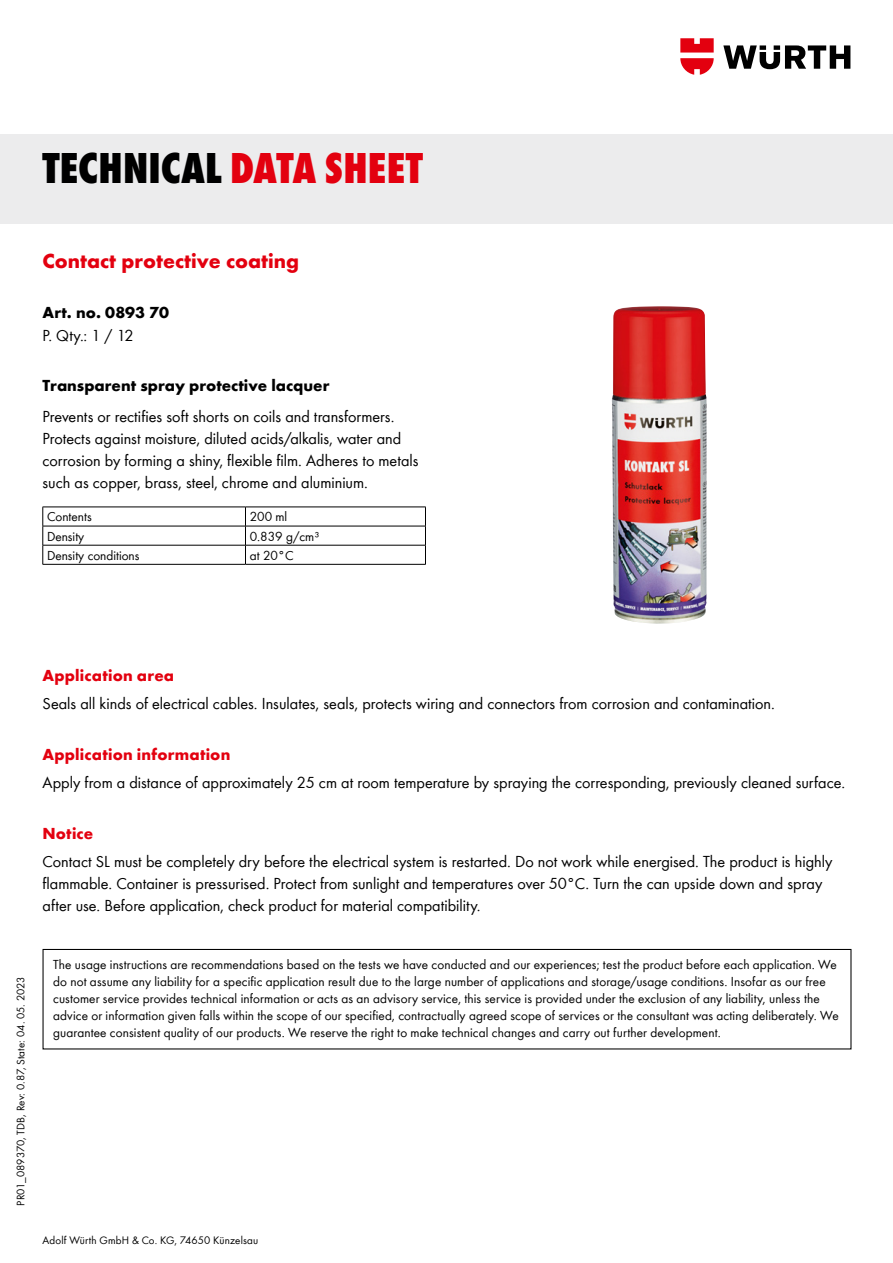
<style>
.page{position:relative;width:893px;height:1263px;background:#fff}
.page>*{position:absolute;margin:0;border:0;box-sizing:border-box;transform-origin:0 0}
.t1{font:800 condensed 45px "Wuerth Global";letter-spacing:.005em;color:#000}
.t2{font:700 21px "Wuerth Global";color:#e3000f}
.t3{font:16.5px/21.8px "Wuerth Global";color:#000}
.t4{font:700 16.5px "Wuerth Global";color:#000}
.t5{font:700 16.5px "Wuerth Global";letter-spacing:.01em;color:#e3000f}
.t6{font:13.5px/17px "Wuerth Global";letter-spacing:.01em;color:#000}
.t7{font:11.25px "Wuerth Global";letter-spacing:.015em;color:#000}
.s1{color:#e3000f}
</style>
<div class="page">
<svg style="left:723px;top:45px;width:127px;height:24px"></svg>
<svg style="left:680px;top:38px;width:34px;height:37px"></svg>
<div style="left:0;top:134px;width:893px;height:89px;background:#ececed"></div>
<hr style="left:43px;top:507px;width:202px;height:1px;background:#000">
<hr style="left:245px;top:507px;width:181px;height:1px;background:#000">
<hr style="left:43px;top:526px;width:202px;height:1px;background:#000">
<hr style="left:245px;top:526px;width:181px;height:1px;background:#000">
<hr style="left:43px;top:545px;width:202px;height:1px;background:#000">
<svg style="left:43px;top:507px;width:1px;height:57px"></svg>
<hr style="left:43px;top:564px;width:202px;height:1px;background:#000">
<hr style="left:245px;top:545px;width:181px;height:1px;background:#000">
<svg style="left:245px;top:507px;width:1px;height:57px"></svg>
<svg style="left:425px;top:507px;width:1px;height:57px"></svg>
<hr style="left:245px;top:564px;width:181px;height:1px;background:#000">
<div style="left:43px;top:949px;width:808px;height:100px;border:1px solid #000"></div>
<img style="left:612px;top:306px;width:95px;height:318px">
<h1 class="t1" style="left:43px;top:141px;width:382px">TECHNICAL <span class="s1">DATA SHEET</span></h1>
<p class="t2" style="left:43px;top:248px;width:258px">Contact protective coating</p>
<p class="t4" style="left:43px;top:303px;width:128px">Art. no. 0893 70</p>
<p class="t3" style="left:43px;top:324px;width:93px">P. Qty.: 1 / 12</p>
<p class="t4" style="left:43px;top:376px;width:288px">Transparent spray protective lacquer</p>
<p class="t3" style="left:43px;top:406px;width:377px">Prevents or rectifies soft shorts on coils and transformers.<br>Protects against moisture, diluted acids/alkalis, water and corrosion by forming a shiny, flexible film. Adheres to metals such as copper, brass, steel, chrome and aluminium.</p>
<p class="t6" style="left:47px;top:508px;width:46px">Contents</p>
<p class="t6" style="left:250px;top:508px;width:39px">200 ml</p>
<p class="t6" style="left:47px;top:527px;width:39px">Density</p>
<p class="t6" style="left:250px;top:527px;width:71px">0.839 g/cm³</p>
<p class="t6" style="left:47px;top:546px;width:94px">Density conditions</p>
<p class="t6" style="left:250px;top:546px;width:46px">at 20°C</p>
<p class="t5" style="left:43px;top:665px;width:133px">Application area</p>
<p class="t3" style="left:43px;top:693px;width:734px">Seals all kinds of electrical cables. Insulates, seals, protects wiring and connectors from corrosion and contamination.</p>
<p class="t5" style="left:43px;top:744px;width:189px">Application information</p>
<p class="t3" style="left:43px;top:772px;width:804px">Apply from a distance of approximately 25 cm at room temperature by spraying the corresponding, previously cleaned surface.</p>
<p class="t5" style="left:43px;top:823px;width:52px">Notice</p>
<p class="t3" style="left:43px;top:851px;width:791px">Contact SL must be completely dry before the electrical system is restarted. Do not work while energised. The product is highly flammable. Container is pressurised. Protect from sunlight and temperatures over 50°C. Turn the can upside down and spray after use. Before application, check product for material compatibility.</p>
<p class="t7" style="left:14px;top:1205px;width:231px;rotate:-90deg">PR01_089370, TDB, Rev: 0.87, State: 04. 05. 2023</p>
<p class="t6" style="left:53px;top:956px;width:787px">The usage instructions are recommendations based on the tests we have conducted and our experiences; test the product before each application. We do not assume any liability for a specific application result due to the large number of applications and storage/usage conditions. Insofar as our free customer service provides technical information or acts as an advisory service, this service is provided under the exclusion of any liability, unless the advice or information given falls within the scope of our specified, contractually agreed scope of services or the consultant was acting deliberately. We guarantee consistent quality of our products. We reserve the right to make technical changes and carry out further development.</p>
<p class="t7" style="left:43px;top:1233px;width:217px">Adolf Würth GmbH &amp; Co. KG, 74650 Künzelsau</p>
</div>
